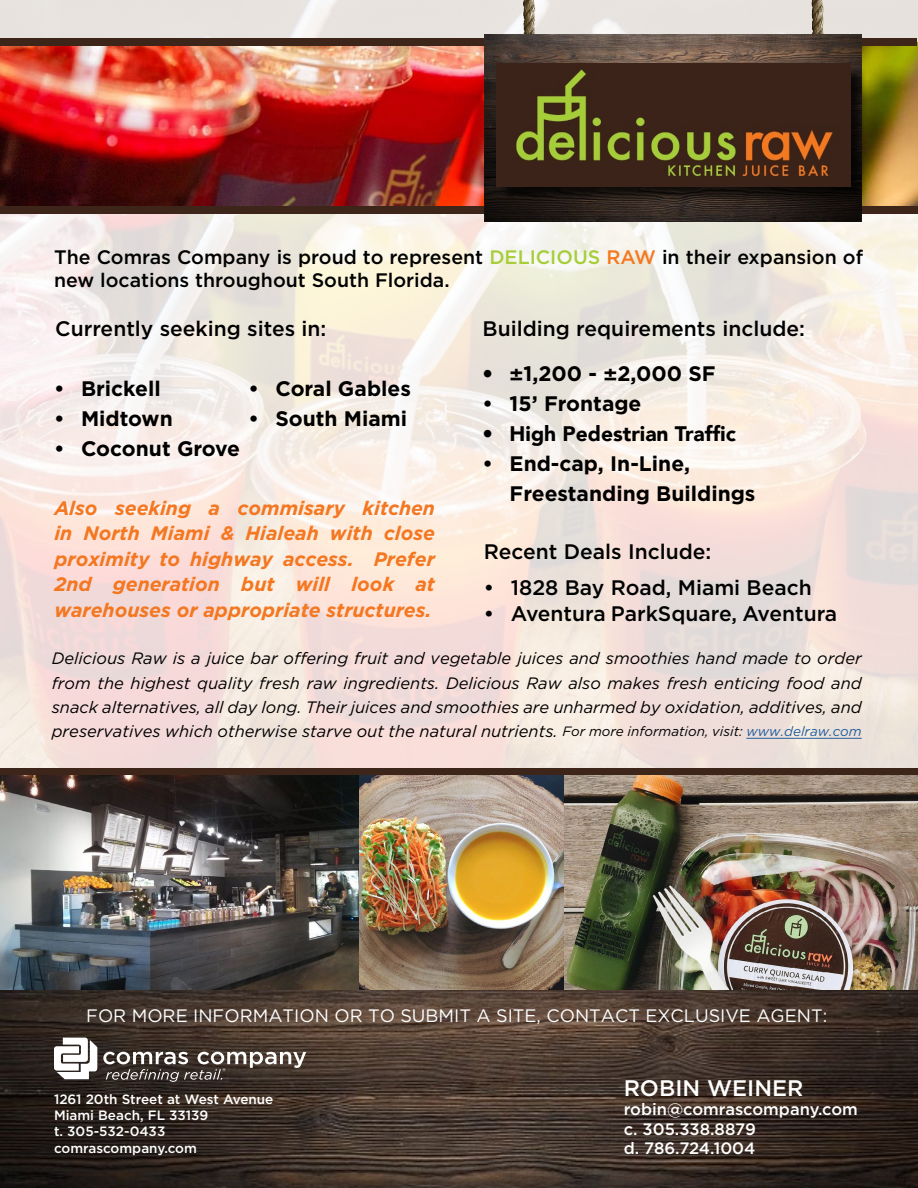
<style>
.page{position:relative;width:918px;height:1188px;background:#fff}
.page>*{position:absolute;margin:0;border:0;box-sizing:border-box;transform-origin:0 0}
.t1{font:500 22.5px "Gotham";color:#fff}
.t2{font:700 21px/30px "Gotham";color:#000}
.t3{font:500 21px "Gotham";color:#000101}
.t4{font:500 21px "Gotham";color:#000}
.t5{font:900 21px "Avenir";color:#000}
.t6{font:italic 700 19.5px/25.5px "Gotham";color:#f47721;text-align:justify}
.t7{font:500 19.5px/23.4px "Gotham";color:#000101}
.t8{font:18px "Gotham";color:#fff}
.t9{font:italic 16.5px/24px "Gotham";color:#000;text-align:justify}
.t10{font:500 16.5px/19.5px "Gotham";color:#fff}
.t11{font:500 13.5px/16.2px "Gotham";color:#fff}
.s1{color:#a6ce3a}
.s2{color:#f47821}
.s3{font-family:"Avenir";font-weight:900}
.s4{font-size:13.5px}
.s5{font-size:13.5px;color:#215e9e}
</style>
<div class="page">
<img style="left:0;top:0;width:917px;height:768px">
<img style="left:1px;top:43px;width:917px;height:163px">
<img style="left:0;top:776px;width:918px;height:412px">
<svg style="left:54px;top:1037px;width:252px;height:45px"></svg>
<div style="left:1px;top:38px;width:916px;height:7px;background:#3e251a"></div>
<div style="left:0;top:206px;width:918px;height:7px;background:#3e251a"></div>
<div style="left:0;top:768px;width:918px;height:8px;background:#3e251a"></div>
<hr style="left:746px;top:738px;width:116px;height:1px;background:#215e9e">
<img style="left:485px;top:0;width:377px;height:221px">
<div style="left:498px;top:65px;width:370px;height:139px;background:#000;opacity:.75"></div>
<img style="left:497px;top:63px;width:353px;height:123px">
<p class="t7" style="left:54px;top:245px;width:810px">The Comras Company is proud to represent <span class="s1">DELICIOUS</span> <span class="s2">RAW</span> in their expansion of new locations throughout South Florida.</p>
<p class="t4" style="left:55px;top:317px;width:273px">Currently seeking sites in:</p>
<p class="t4" style="left:483px;top:317px;width:324px">Building requirements include:</p>
<p class="t2" style="left:483px;top:358px;width:234px"><span class="s3">• ±</span>1,200 - <span class="s3">±</span>2,000 SF</p>
<p class="t2" style="left:483px;top:388px;width:160px">• 15’ Frontage</p>
<p class="t5" style="left:483px;top:416px;width:255px">• High Pedestrian Traffic</p>
<p class="t2" style="left:510px;top:448px;width:247px;text-indent:-27px">• End-cap, In-Line,<br>Freestanding Buildings</p>
<p class="t2" style="left:54px;top:373px;width:108px">• Brickell</p>
<p class="t2" style="left:54px;top:403px;width:120px">• Midtown</p>
<p class="t2" style="left:54px;top:433px;width:188px">• Coconut Grove</p>
<p class="t2" style="left:248px;top:373px;width:164px">• Coral Gables</p>
<p class="t2" style="left:248px;top:403px;width:160px">• South Miami</p>
<p class="t6" style="left:54px;top:495px;width:382px">Also seeking a commisary kitchen in North Miami &amp; Hialeah with close proximity to highway access. Prefer 2nd generation but will look at warehouses or appropriate structures.</p>
<p class="t3" style="left:484px;top:540px;width:229px">Recent Deals Include:</p>
<p class="t3" style="left:484px;top:576px;width:329px">• 1828 Bay Road, Miami Beach</p>
<p class="t3" style="left:484px;top:601px;width:355px">• Aventura ParkSquare, Aventura</p>
<p class="t9" style="left:52px;top:647px;width:811px">Delicious Raw is a juice bar offering fruit and vegetable juices and smoothies hand made to order from the highest quality fresh raw ingredients. Delicious Raw also makes fresh enticing food and snack alternatives, all day long. Their juices and smoothies are unharmed by oxidation, additives, and preservatives which otherwise starve out the natural nutrients. <span class="s4">For more information, visit:</span> <span class="s5">www.delraw.com</span></p>
<p class="t8" style="left:86px;top:1006px;width:743px">FOR MORE INFORMATION OR TO SUBMIT A SITE, CONTACT EXCLUSIVE AGENT:</p>
<p class="t11" style="left:54px;top:1091px;width:221px">1261 20th Street at West Avenue<br>Miami Beach, FL 33139<br>t. 305-532-0433 comrascompany.com</p>
<h1 class="t1" style="left:624px;top:1075px;width:181px">ROBIN WEINER</h1>
<p class="t10" style="left:624px;top:1099px;width:236px">robin@comrascompany.com c. 305.338.8879<br>d. 786.724.1004</p>
</div>
